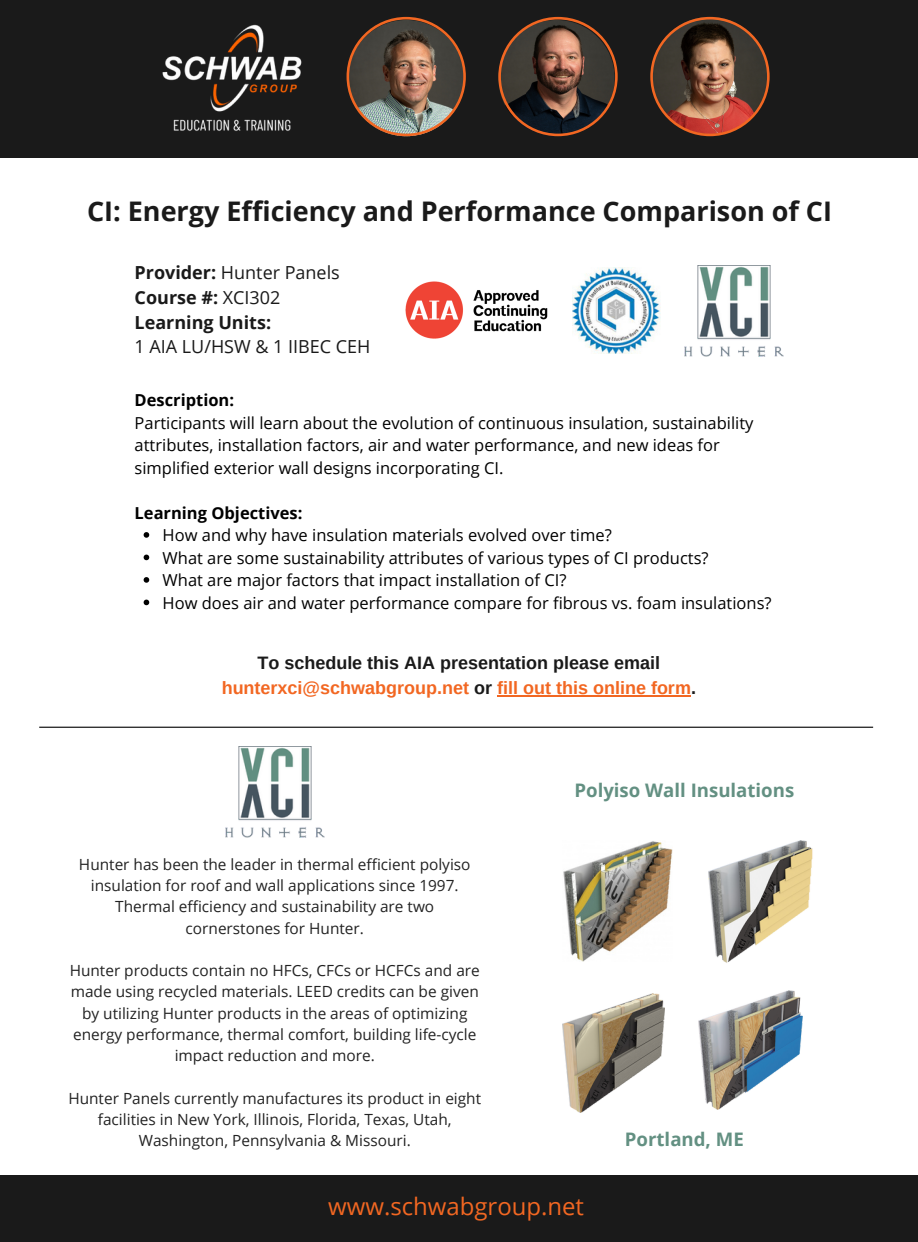
<style>
.page{position:relative;width:918px;height:1242px;background:#fff}
.page>*{position:absolute;margin:0;border:0;box-sizing:border-box;transform-origin:0 0}
.t1{font:700 27px "Open Sans";color:#1a1a1a}
.t2{font:24px "Open Sans";color:#f26722}
.t3{font:700 18.6px "Open Sans";color:#639082}
.t4{font:700 18px/24.8px "Arimo";color:#f26722;text-align:center}
.t5{font:18px/24.8px "Open Sans";color:#1a1a1a}
.t6{font:16.5px/22.5px "Open Sans";color:#000}
.t7{font:700 16.5px "Open Sans";color:#000}
.t8{font:15.45px/21.3px "Open Sans";color:#222;text-align:center}
.s1{font-weight:700}
.s2{color:#1a1a1a}
</style>
<div class="page">
<div style="left:0;top:0;width:918px;height:158px;background:#1a1a1a"></div>
<hr style="left:39px;top:727px;width:834px;height:1px;background:#000">
<img style="left:405px;top:281px;width:143px;height:58px">
<div style="left:0;top:1175px;width:918px;height:67px;background:#1a1a1a"></div>
<img style="left:684px;top:265px;width:99px;height:91px">
<svg style="left:144px;top:532px;width:5px;height:6px"></svg>
<svg style="left:144px;top:555px;width:5px;height:5px"></svg>
<svg style="left:144px;top:577px;width:5px;height:6px"></svg>
<svg style="left:144px;top:600px;width:5px;height:5px"></svg>
<hr style="left:497px;top:695px;width:194px;height:1px;background:#f26722">
<img style="left:573px;top:267px;width:87px;height:87px">
<img style="left:563px;top:841px;width:109px;height:120px">
<img style="left:709px;top:841px;width:104px;height:122px">
<img style="left:562px;top:993px;width:103px;height:120px">
<img style="left:699px;top:990px;width:103px;height:119px">
<img style="left:225px;top:746px;width:99px;height:91px">
<img style="left:347px;top:17px;width:119px;height:119px">
<svg style="left:498px;top:17px;width:120px;height:119px"></svg>
<img style="left:650px;top:17px;width:120px;height:119px">
<img style="left:162px;top:24px;width:140px;height:107px">
<p class="t1" style="left:87px;top:192px;width:747px">CI: Energy Efficiency and Performance Comparison of CI</p>
<p class="t5" style="left:135px;top:260px;width:237px"><span class="s1">Provider:</span> Hunter Panels<br><span class="s1">Course #:</span> XCI302<br><span class="s1">Learning Units:<br></span>1 AIA LU/HSW &amp; 1 IIBEC CEH</p>
<h1 class="t7" style="left:135px;top:388px;width:101px">Description:</h1>
<h4 class="t6" style="left:135px;top:411px;width:620px">Participants will learn about the evolution of continuous insulation, sustainability attributes, installation factors, air and water performance, and new ideas for simplified exterior wall designs incorporating CI.</h4>
<p class="t7" style="left:135px;top:501px;width:169px">Learning Objectives:</p>
<p class="t6" style="left:163px;top:523px;width:451px">How and why have insulation materials evolved over time?</p>
<p class="t6" style="left:163px;top:546px;width:548px">What are some sustainability attributes of various types of CI products?</p>
<p class="t6" style="left:163px;top:568px;width:405px">What are major factors that impact installation of CI?</p>
<p class="t6" style="left:163px;top:591px;width:611px">How does air and water performance compare for fibrous vs. foam insulations?</p>
<h5 class="t4" style="left:222px;top:651px;width:476px"><span class="s2">To schedule this AIA presentation please email </span>hunterxci@schwabgroup.net <span class="s2">or</span> fill out this online form<span class="s2">.</span></h5>
<p class="t8" style="left:79px;top:853px;width:393px">Hunter has been the leader in thermal efficient polyiso insulation for roof and wall applications since 1997.<br>Thermal efficiency and sustainability are two cornerstones for Hunter.</p>
<p class="t8" style="left:70px;top:959px;width:412px">Hunter products contain no HFCs, CFCs or HCFCs and are made using recycled materials. LEED credits can be given by utilizing Hunter products in the areas of optimizing energy performance, thermal comfort, building life-cycle impact reduction and more.</p>
<p class="t8" style="left:68px;top:1087px;width:414px">Hunter Panels currently manufactures its product in eight facilities in New York, Illinois, Florida, Texas, Utah,<br>Washington, Pennsylvania &amp; Missouri.</p>
<p class="t3" style="left:574px;top:777px;width:221px">Polyiso Wall Insulations</p>
<h3 class="t3" style="left:625px;top:1127px;width:120px">Portland, ME</h3>
<p class="t2" style="left:328px;top:1189px;width:257px">www.schwabgroup.net</p>
</div>
